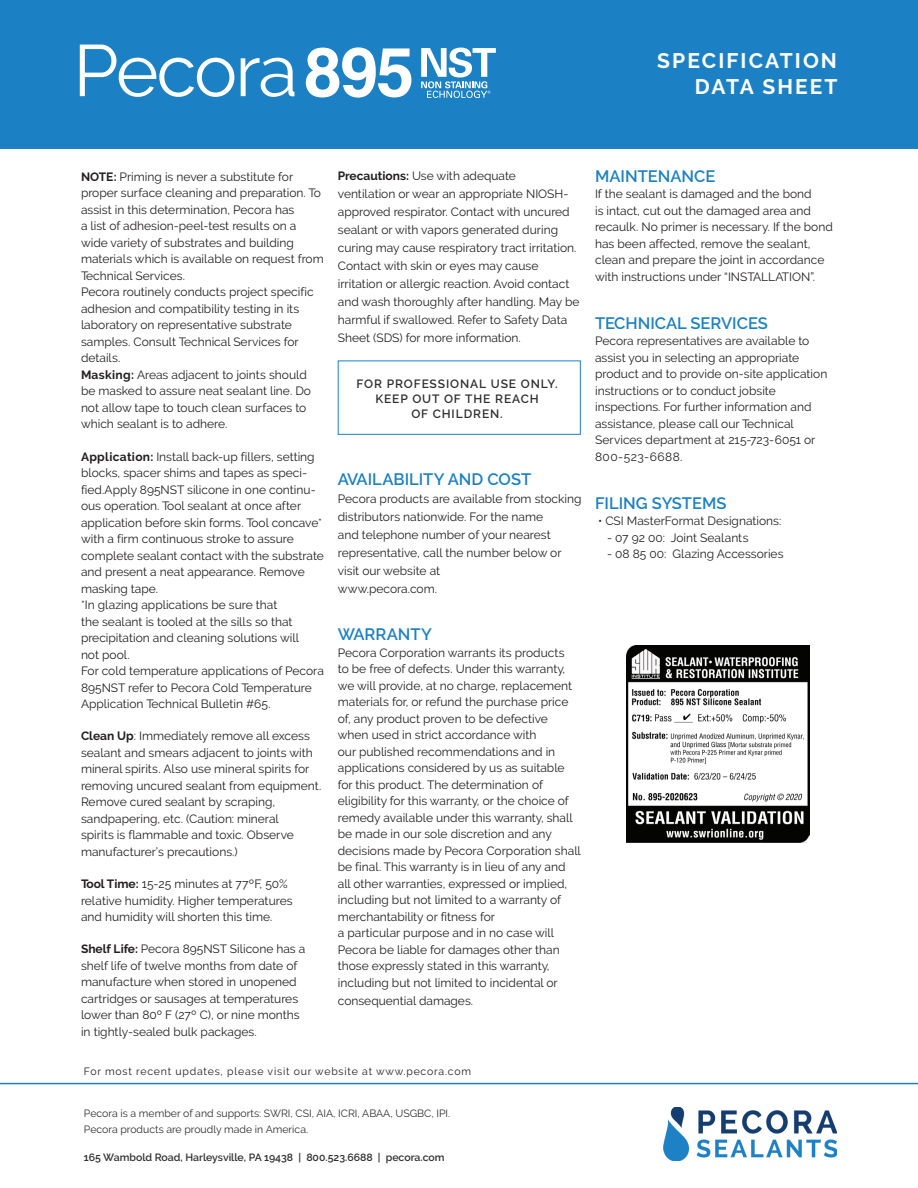
<style>
.page{position:relative;width:918px;height:1188px;background:#fff}
.page>*{position:absolute;margin:0;border:0;box-sizing:border-box;transform-origin:0 0}
.t1{font:72.75px "Raleway";letter-spacing:-.035em;color:#fff}
.t2{font:700 21px/25.2px "Raleway";letter-spacing:.1em;color:#fff;text-align:right}
.t3{font:600 16.5px "Raleway";color:#1b81c4}
.t4{font:12px/16.5px "Raleway";color:#231f20}
.t5{font:600 12px/15px "Raleway";letter-spacing:.075em;color:#2e2f2e;text-align:center}
.t6{font:10.5px/15.9px "Raleway";color:#2e2f2e}
.t7{font:600 10.5px "Raleway";color:#2e2f2e}
.t8{font:10.5px "Raleway";letter-spacing:.075em;color:#231f20}
.s1{font-family:"Helvetica";font-weight:700;font-size:68.4px}
.s2{font-weight:700}
</style>
<div class="page">
<div style="left:0;top:0;width:918px;height:148px;background:#1b81c4"></div>
<hr style="left:0;top:1083px;width:918px;height:1px;background:#1b81c4">
<img style="left:664px;top:1107px;width:173px;height:54px">
<img style="left:626px;top:646px;width:183px;height:196px">
<div style="left:338px;top:361px;width:243px;height:74px;border:1px solid #1b81c4"></div>
<svg style="left:421px;top:48px;width:75px;height:50px"></svg>
<h1 class="t1" style="left:73px;top:28px;width:342px">Pecora<span class="s1">895</span></h1>
<h2 class="t2" style="left:657px;top:48px;width:182px">SPECIFICATION<br>DATA SHEET</h2>
<p class="t4" style="left:81px;top:168px;width:244px"><span class="s2">NOTE:</span> Priming is never a substitute for proper surface cleaning and preparation. To assist in this determination, Pecora has<br>a list of adhesion-peel-test results on a wide variety of substrates and building materials which is available on request from Technical Services.<br>Pecora routinely conducts project specific adhesion and compatibility testing in its laboratory on representative substrate samples. Consult Technical Services for details.<br><span class="s2">Masking:</span> Areas adjacent to joints should be masked to assure neat sealant line. Do not allow tape to touch clean surfaces to which sealant is to adhere.</p>
<p class="t4" style="left:81px;top:448px;width:245px"><span class="s2">Application:</span> Install back-up fillers, setting blocks, spacer shims and tapes as speci&shy;fied.Apply 895NST silicone in one continu&shy;ous operation. Tool sealant at once after application before skin forms. Tool concave* with a firm continuous stroke to assure complete sealant contact with the substrate and present a neat appearance. Remove masking tape.<br>*In glazing applications be sure that<br>the sealant is tooled at the sills so that precipitation and cleaning solutions will<br>not pool.<br>For cold temperature applications of Pecora 895NST refer to Pecora Cold Temperature Application Technical Bulletin #65.</p>
<p class="t4" style="left:81px;top:728px;width:242px"><span class="s2">Clean Up</span>: Immediately remove all excess sealant and smears adjacent to joints with mineral spirits. Also use mineral spirits for removing uncured sealant from equipment.<br>Remove cured sealant by scraping, sandpapering, etc. (Caution: mineral<br>spirits is flammable and toxic. Observe manufacturer’s precautions.)</p>
<p class="t4" style="left:81px;top:876px;width:213px"><span class="s2">Tool Time:</span> 15-25 minutes at 77ºF, 50% relative humidity. Higher temperatures and humidity will shorten this time.</p>
<p class="t4" style="left:81px;top:941px;width:226px"><span class="s2">Shelf Life:</span> Pecora 895NST Silicone has a shelf life of twelve months from date of manufacture when stored in unopened cartridges or sausages at temperatures lower than 80º F (27º C), or nine months in tightly-sealed bulk packages.</p>
<p class="t4" style="left:338px;top:167px;width:243px;line-height:18px"><span class="s2">Precautions:</span> Use with adequate<br>ventilation or wear an appropriate NIOSH&shy;approved respirator. Contact with uncured sealant or with vapors generated during curing may cause respiratory tract irritation.<br>Contact with skin or eyes may cause irritation or allergic reaction. Avoid contact and wash thoroughly after handling. May be harmful if swallowed. Refer to Safety Data Sheet (SDS) for more information.</p>
<p class="t5" style="left:356px;top:376px;width:203px">FOR PROFESSIONAL USE ONLY.<br>KEEP OUT OF THE REACH<br>OF CHILDREN.</p>
<h3 class="t3" style="left:338px;top:470px;width:195px">AVAILABILITY AND COST</h3>
<p class="t4" style="left:338px;top:490px;width:245px;line-height:18px">Pecora products are available from stocking distributors nationwide. For the name<br>and telephone number of your nearest representative, call the number below or visit our website at<br>www.pecora.com.</p>
<h3 class="t3" style="left:338px;top:625px;width:96px">WARRANTY</h3>
<p class="t4" style="left:338px;top:644px;width:245px">Pecora Corporation warrants its products<br>to be free of defects. Under this warranty, we will provide, at no charge, replacement materials for, or refund the purchase price of, any product proven to be defective when used in strict accordance with<br>our published recommendations and in applications considered by us as suitable for this product. The determination of eligibility for this warranty, or the choice of remedy available under this warranty, shall be made in our sole discretion and any decisions made by Pecora Corporation shall be final. This warranty is in lieu of any and all other warranties, expressed or implied, including but not limited to a warranty of merchantability or fitness for<br>a particular purpose and in no case will Pecora be liable for damages other than those expressly stated in this warranty, including but not limited to incidental or</p>
<p class="t4" style="left:338px;top:992px;width:137px">consequential damages.</p>
<p class="t8" style="left:84px;top:1065px;width:389px">For most recent updates, please visit our website at www.pecora.com</p>
<p class="t6" style="left:84px;top:1105px;width:368px">Pecora is a member of and supports: SWRI, CSI, AIA, ICRI, ABAA, USGBC, IPI.<br>Pecora products are proudly made in America.</p>
<p class="t7" style="left:84px;top:1151px;width:362px">165 Wambold Road, Harleysville, PA 19438 | 800.523.6688 | pecora.com</p>
<h3 class="t3" style="left:595px;top:166px;width:122px">MAINTENANCE</h3>
<p class="t4" style="left:595px;top:186px;width:239px">If the sealant is damaged and the bond<br>is intact, cut out the damaged area and recaulk. No primer is necessary. If the bond has been affected, remove the sealant, clean and prepare the joint in accordance with instructions under “INSTALLATION”.</p>
<h3 class="t3" style="left:595px;top:313px;width:174px">TECHNICAL SERVICES</h3>
<p class="t4" style="left:595px;top:333px;width:234px">Pecora representatives are available to assist you in selecting an appropriate product and to provide on-site application instructions or to conduct jobsite inspections. For further information and assistance, please call our Technical Services department at 215-723-6051 or 800-523-6688.</p>
<h3 class="t3" style="left:595px;top:493px;width:133px">FILING SYSTEMS</h3>
<p class="t4" style="left:598px;top:513px;width:185px">• CSI MasterFormat Designations:</p>
<p class="t4" style="left:607px;top:529px;width:143px">- 07 92 00: Joint Sealants</p>
<p class="t4" style="left:607px;top:546px;width:178px">- 08 85 00: Glazing Accessories</p>
</div>
